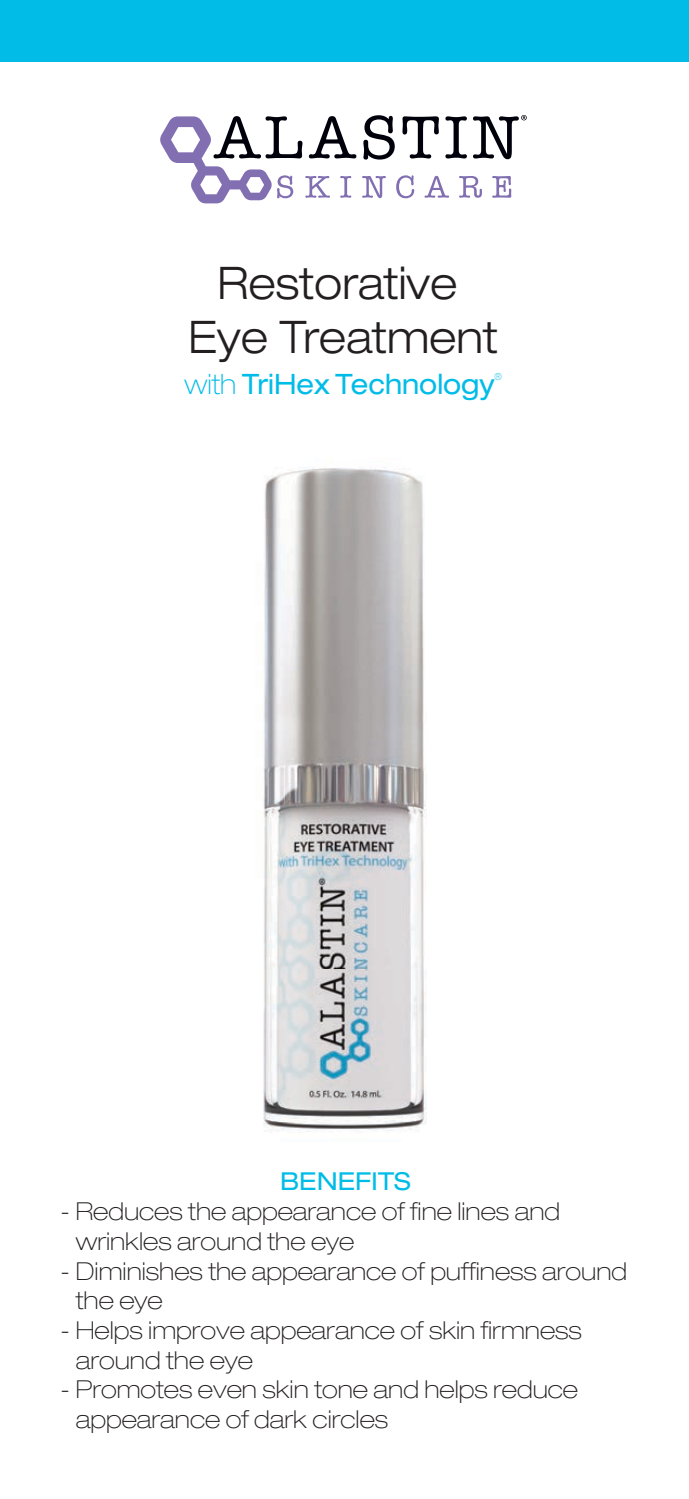
<style>
.page{position:relative;width:689px;height:1499px;background:#fff}
.page>*{position:absolute;margin:0;border:0;box-sizing:border-box;transform-origin:0 0}
.t1{font:300 expanded 45px/54px "Helvetica Neue";color:#231f20;text-align:center;scale:.94 1}
.t2{font:expanded 28.12px "Helvetica Neue";color:#02bce8;scale:.94 1}
.t3{font:100 expanded 24.75px/29.7px "Helvetica Neue";color:#231f20}
.t4{font:expanded 24.75px "Helvetica Neue";color:#02bce8}
.t5{font:100 expanded 9.9px "Helvetica Neue";color:#02bce8;scale:.94 1}
.s1{font-weight:100}
</style>
<div class="page">
<div style="left:0;top:0;width:688px;height:61px;background:#00bce7"></div>
<img style="left:263px;top:467px;width:164px;height:666px">
<svg style="left:362px;top:176px;width:24px;height:22px"></svg>
<svg style="left:396px;top:175px;width:18px;height:23px"></svg>
<svg style="left:424px;top:176px;width:25px;height:22px"></svg>
<svg style="left:459px;top:176px;width:23px;height:22px"></svg>
<svg style="left:492px;top:176px;width:19px;height:22px"></svg>
<svg style="left:160px;top:116px;width:196px;height:87px"></svg>
<svg style="left:363px;top:115px;width:31px;height:45px"></svg>
<svg style="left:402px;top:116px;width:37px;height:42px"></svg>
<svg style="left:445px;top:116px;width:22px;height:42px"></svg>
<svg style="left:473px;top:115px;width:53px;height:44px"></svg>
<h1 class="t1" style="left:188px;top:256px;width:331px">Restorative<br>Eye Treatment</h1>
<p class="t2" style="left:184px;top:367px;width:331px"><span class="s1">with</span> TriHex Technology</p>
<p class="t5" style="left:494px;top:370px;width:9px">®</p>
<p class="t4" style="left:280px;top:1166px;width:132px">BENEFITS</p>
<p class="t3" style="left:76px;top:1196px;width:485px;text-indent:-16px">- Reduces the appearance of fine lines and wrinkles around the eye</p>
<p class="t3" style="left:76px;top:1255px;width:552px;text-indent:-16px">- Diminishes the appearance of puffiness around the eye</p>
<p class="t3" style="left:76px;top:1315px;width:507px;text-indent:-16px">- Helps improve appearance of skin firmness around the eye</p>
<p class="t3" style="left:76px;top:1374px;width:503px;text-indent:-16px">- Promotes even skin tone and helps reduce appearance of dark circles</p>
</div>
